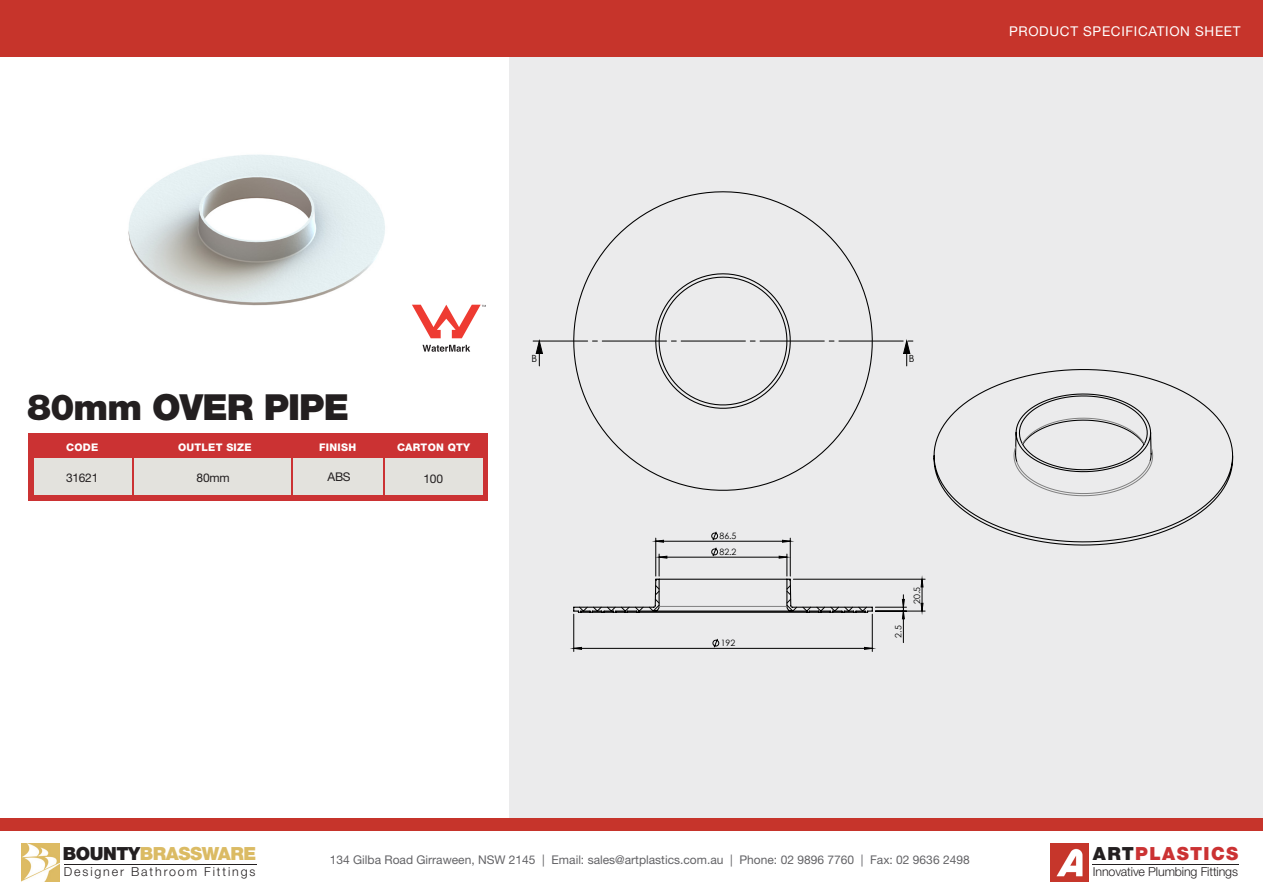
<style>
.page{position:relative;width:1263px;height:893px;background:#fff}
.page>*{position:absolute;margin:0;border:0;box-sizing:border-box;transform-origin:0 0}
.t1{font:900 36px "Helvetica Neue LT Std";letter-spacing:-.025em;color:#231f20}
.t2{font:900 18.15px "Helvetica Neue LT Std";letter-spacing:-.025em;color:#dbbb64}
.t3{font:900 18.15px "Helvetica Neue LT Std";letter-spacing:.075em;color:#cb3233}
.t4{font:13.5px "Helvetica Neue LT Std";letter-spacing:.05em;color:#fff}
.t5{font:300 12.45px "Helvetica Neue LT Std";letter-spacing:-.01em;color:#231f20}
.t6{font:300 12.45px "Helvetica Neue LT Std";letter-spacing:.15em;color:#231f20}
.t7{font:12px "Helvetica Neue LT Std";color:#636366}
.t8{font:12px "Helvetica Neue LT Std";letter-spacing:-.025em;color:#231f20}
.t9{font:800 10.5px "Helvetica Neue LT Std";letter-spacing:.025em;color:#fff}
.t10{font:9.9px "Century Gothic";color:#000}
.t11{font:8.85px "Century Gothic";color:#000}
.s1{color:#231f20}
</style>
<div class="page">
<img style="left:128px;top:154px;width:319px;height:191px">
<div style="left:509px;top:53px;width:754px;height:769px;background:#ebebec"></div>
<div style="left:0;top:0;width:1263px;height:57px;background:#c6342b"></div>
<img style="left:21px;top:843px;width:38px;height:38px">
<hr style="left:64px;top:864px;width:192px;height:1px;background:#231f20">
<img style="left:1050px;top:843px;width:38px;height:38px">
<hr style="left:1093px;top:864px;width:146px;height:1px;background:#231f20">
<div style="left:0;top:818px;width:1263px;height:13px;background:#c6342b"></div>
<div style="left:29px;top:434px;width:459px;height:67px;background:#cb3233"></div>
<div style="left:34px;top:458px;width:449px;height:36px;background:#e3e2dd"></div>
<hr style="left:132px;top:434px;width:2px;height:67px;background:#cb3233">
<hr style="left:292px;top:434px;width:1px;height:67px;background:#cb3233">
<hr style="left:383px;top:434px;width:1px;height:67px;background:#cb3233">
<svg style="left:422px;top:345px;width:48px;height:7px"></svg>
<svg style="left:412px;top:305px;width:74px;height:33px"></svg>
<hr style="left:872px;top:614px;width:1px;height:37px;background:#000">
<hr style="left:573px;top:614px;width:1px;height:37px;background:#000">
<hr style="left:793px;top:579px;width:132px;height:1px;background:#000">
<hr style="left:875px;top:611px;width:50px;height:1px;background:#000">
<hr style="left:903px;top:611px;width:1px;height:32px;background:#000">
<hr style="left:875px;top:607px;width:31px;height:1px;background:#000">
<svg style="left:533px;top:341px;width:380px;height:25px"></svg>
<svg style="left:921px;top:580px;width:2px;height:31px"></svg>
<svg style="left:902px;top:595px;width:2px;height:24px"></svg>
<svg style="left:573px;top:191px;width:300px;height:300px"></svg>
<svg style="left:573px;top:531px;width:300px;height:118px"></svg>
<hr style="left:659px;top:606px;width:128px;height:1px;background:#808080">
<svg style="left:933px;top:369px;width:301px;height:177px"></svg>
<svg style="left:1013px;top:417px;width:140px;height:79px"></svg>
<p class="t4" style="left:1009px;top:23px;width:233px">PRODUCT SPECIFICATION SHEET</p>
<p class="t1" style="left:27px;top:386px;width:323px">80mm OVER PIPE</p>
<p class="t9" style="left:66px;top:441px;width:34px">CODE</p>
<p class="t9" style="left:178px;top:441px;width:75px">OUTLET SIZE</p>
<p class="t9" style="left:319px;top:441px;width:38px">FINISH</p>
<p class="t9" style="left:397px;top:441px;width:75px">CARTON QTY</p>
<p class="t8" style="left:66px;top:470px;width:34px">31621</p>
<p class="t8" style="left:197px;top:470px;width:34px">80mm</p>
<p class="t8" style="left:328px;top:469px;width:25px">ABS</p>
<p class="t8" style="left:424px;top:471px;width:21px">100</p>
<p class="t10" style="left:531px;top:351px;width:7px">B</p>
<p class="t10" style="left:909px;top:351px;width:7px">B</p>
<p class="t11" style="left:719px;top:530px;width:19px">86.5</p>
<p class="t11" style="left:719px;top:546px;width:19px">82.2</p>
<p class="t11" style="left:721px;top:637px;width:16px">192</p>
<p class="t11" style="left:892px;top:638px;width:14px;rotate:-90deg">2.5</p>
<p class="t11" style="left:911px;top:604px;width:19px;rotate:-90deg">20.5</p>
<p class="t2" style="left:63px;top:842px;width:195px"><span class="s1">BOUNTY</span>BRASSWARE</p>
<p class="t6" style="left:64px;top:864px;width:193px">Designer Bathroom Fittings</p>
<p class="t7" style="left:330px;top:853px;width:641px">134 Gilba Road Girraween, NSW 2145 | Email: sales@artplastics.com.au | Phone: 02 9896 7760 | Fax: 02 9636 2498</p>
<p class="t3" style="left:1093px;top:842px;width:147px"><span class="s1">ART</span>PLASTICS</p>
<p class="t5" style="left:1093px;top:864px;width:147px">Innovative Plumbing Fittings</p>
</div>
